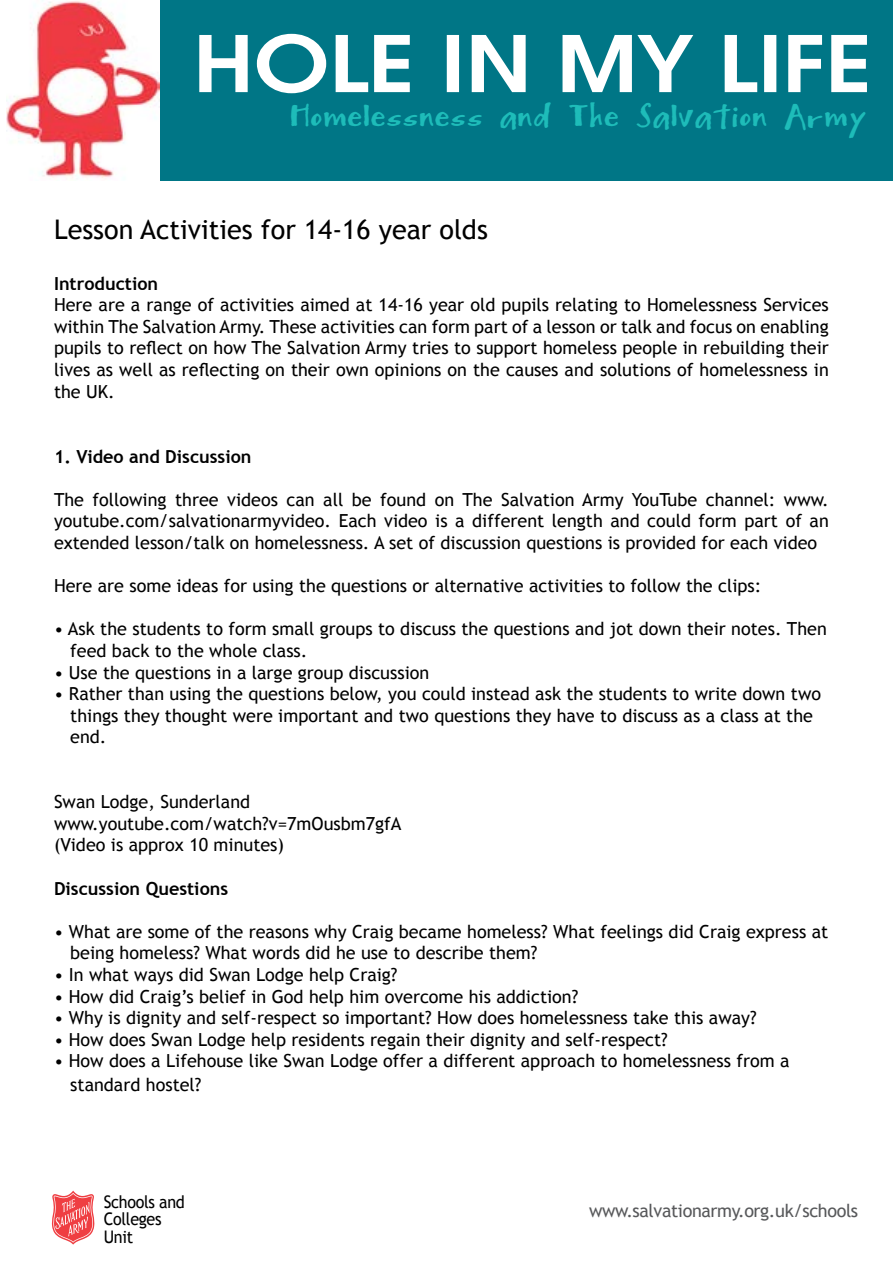
<style>
.page{position:relative;width:893px;height:1263px;background:#fff}
.page>*{position:absolute;margin:0;border:0;box-sizing:border-box;transform-origin:0 0}
.t1{font:600 77.25px "Avant Garde";color:#fff;scale:1.16 1}
.t2{font:31.35px "Mightyto Save";color:#1ebcb9;scale:1.16 1}
.t3{font:27px "Trebuchet MS";color:#000}
.t4{font:18px/21.6px "Trebuchet MS";color:#000}
.t5{font:700 18px "Trebuchet MS";color:#000}
.t6{font:18px "Trebuchet MS";letter-spacing:-.02em;color:#58595b}
.t7{font:17.25px/17.2px "Trebuchet MS";letter-spacing:-.02em;color:#000;scale:.93 1}
</style>
<div class="page">
<div style="left:159px;top:0;width:734px;height:181px;background:#007686"></div>
<img style="left:6px;top:0;width:153px;height:178px">
<svg style="left:52px;top:1190px;width:43px;height:54px"></svg>
<h1 class="t1" style="left:193px;top:12px;width:587px">HOLE IN MY LIFE</h1>
<h2 class="t2" style="left:290px;top:101px;width:499px">Homelessness and The Salvation Army</h2>
<h3 class="t3" style="left:54px;top:213px;width:435px">Lesson Activities for 14-16 year olds</h3>
<p class="t5" style="left:54px;top:272px;width:106px">Introduction</p>
<p class="t4" style="left:54px;top:294px;width:776px;text-align:justify">Here are a range of activities aimed at 14-16 year old pupils relating to Homelessness Services within The Salvation Army. These activities can form part of a lesson or talk and focus on enabling pupils to reflect on how The Salvation Army tries to support homeless people in rebuilding their lives as well as reflecting on their own opinions on the causes and solutions of homelessness in the UK.</p>
<p class="t5" style="left:54px;top:445px;width:199px">1. Video and Discussion</p>
<p class="t4" style="left:54px;top:489px;width:776px;text-align:justify">The following three videos can all be found on The Salvation Army YouTube channel: www. youtube.com/salvationarmyvideo. Each video is a different length and could form part of an extended lesson/talk on homelessness. A set of discussion questions is provided for each video</p>
<p class="t4" style="left:54px;top:575px;width:709px">Here are some ideas for using the questions or alternative activities to follow the clips:</p>
<p class="t4" style="left:70px;top:618px;width:758px;text-indent:-16px">• Ask the students to form small groups to discuss the questions and jot down their notes. Then feed back to the whole class.</p>
<p class="t4" style="left:54px;top:662px;width:377px">• Use the questions in a large group discussion</p>
<p class="t4" style="left:70px;top:683px;width:752px;text-indent:-16px">• Rather than using the questions below, you could instead ask the students to write down two things they thought were important and two questions they have to discuss as a class at the end.</p>
<p class="t4" style="left:54px;top:791px;width:349px">Swan Lodge, Sunderland www.youtube.com/watch?v=7mOusbm7gfA (Video is approx 10 minutes)</p>
<p class="t5" style="left:54px;top:877px;width:176px">Discussion Questions</p>
<p class="t4" style="left:70px;top:921px;width:759px;text-indent:-16px">• What are some of the reasons why Craig became homeless? What feelings did Craig express at being homeless? What words did he use to describe them?</p>
<p class="t4" style="left:54px;top:964px;width:345px">• In what ways did Swan Lodge help Craig?</p>
<p class="t4" style="left:54px;top:986px;width:526px">• How did Craig’s belief in God help him overcome his addiction?</p>
<p class="t4" style="left:54px;top:1007px;width:704px">• Why is dignity and self-respect so important? How does homelessness take this away?</p>
<p class="t4" style="left:54px;top:1029px;width:615px">• How does Swan Lodge help residents regain their dignity and self-respect?</p>
<p class="t4" style="left:70px;top:1049px;width:721px;line-height:23.4px;text-indent:-16px">• How does a Lifehouse like Swan Lodge offer a different approach to homelessness from a standard hostel?</p>
<p class="t7" style="left:104px;top:1193px;width:89px">Schools and<br>Colleges<br>Unit</p>
<p class="t6" style="left:589px;top:1200px;width:271px">www.salvationarmy.org.uk/schools</p>
</div>
